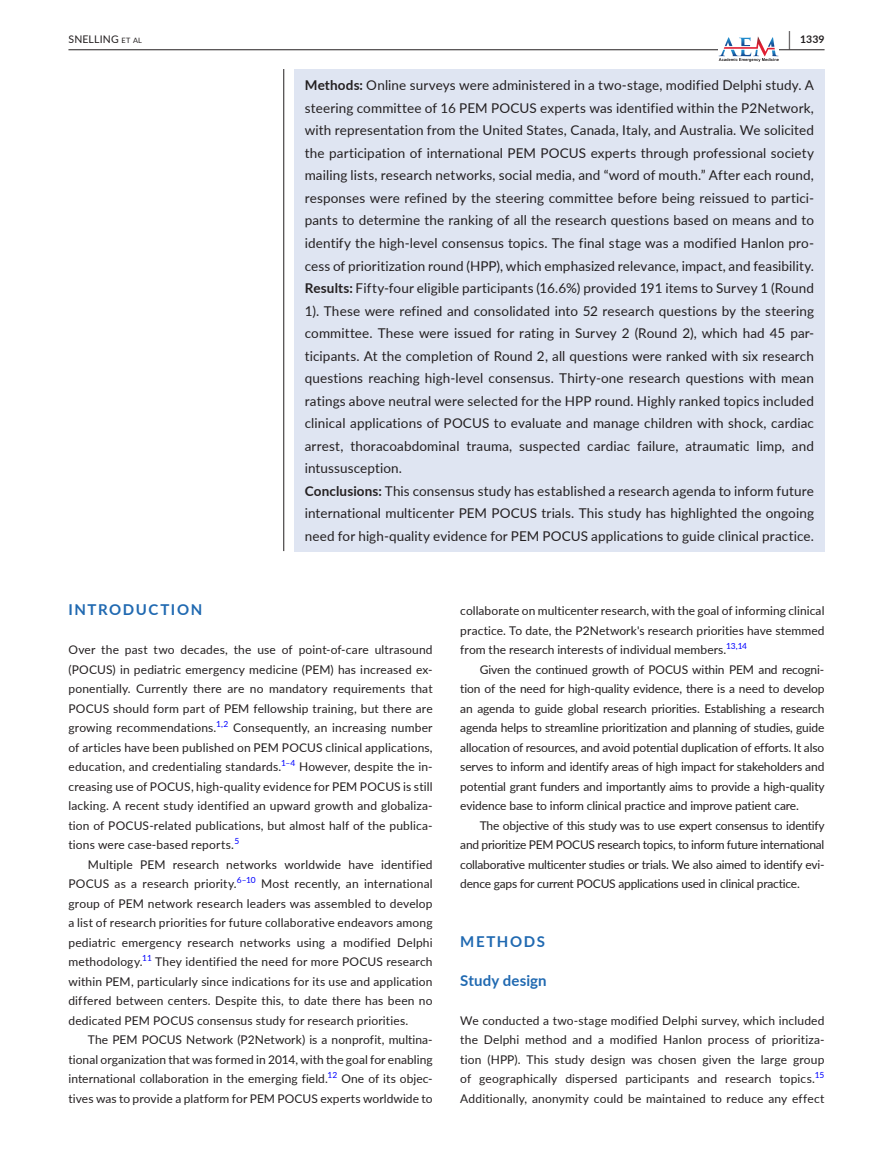
<style>
.page{position:relative;width:893px;height:1174px;background:#fff}
.page>*{position:absolute;margin:0;border:0;box-sizing:border-box;transform-origin:0 0}
.t1{font:700 15px "Lato";letter-spacing:.1em;color:#2069b1}
.t2{font:700 15px "Lato";letter-spacing:.005em;color:#2069b1}
.t3{font:13.5px/22.5px "Lato";letter-spacing:.01em;color:#231f20}
.t4{font:12px/19.5px "Lato";letter-spacing:.01em;color:#231f20;text-align:justify}
.t5{font:10.5px "Lato";letter-spacing:.015em;color:#231f20}
.t6{font:700 10.5px "Lato";color:#231f20}
.t7{font:8.4px "Lato";color:#00f}
.s1{font-size:7.35px}
.s2{font-size:19.5px}
.s3{font-weight:700}
</style>
<div class="page">
<hr style="left:68px;top:49px;width:756px;height:1px;background:#231f20">
<svg style="left:719px;top:36px;width:60px;height:26px"></svg>
<div style="left:294px;top:69px;width:530px;height:482px;background:#dfe5f2"></div>
<hr style="left:283px;top:69px;width:1px;height:482px;background:#231f20">
<p class="t5" style="left:68px;top:31px;width:74px">SNELLING <span class="s1">et al</span></p>
<p class="t6" style="left:789px;top:31px;width:37px"><span class="s2">|</span> 1339</p>
<p class="t3" style="left:305px;top:74px;width:511px"><span class="s3">Methods:</span> Online surveys were administered in a two-stage, modified Delphi study. A steering committee of 16 PEM POCUS experts was identified within the P2Network, with representation from the United States, Canada, Italy, and Australia. We solicited the participation of international PEM POCUS experts through professional society mailing lists, research networks, social media, and “word of mouth.” After each round, responses were refined by the steering committee before being reissued to partici&shy;pants to determine the ranking of all the research questions based on means and to identify the high-level consensus topics. The final stage was a modified Hanlon pro&shy;cess of prioritization round (HPP), which emphasized relevance, impact, and feasibility.<br><span class="s3">Results:</span> Fifty-four eligible participants (16.6%) provided 191 items to Survey 1 (Round 1). These were refined and consolidated into 52 research questions by the steering committee. These were issued for rating in Survey 2 (Round 2), which had 45 par&shy;ticipants. At the completion of Round 2, all questions were ranked with six research questions reaching high-level consensus. Thirty-one research questions with mean ratings above neutral were selected for the HPP round. Highly ranked topics included clinical applications of POCUS to evaluate and manage children with shock, cardiac arrest, thoracoabdominal trauma, suspected cardiac failure, atraumatic limp, and intussusception.<br><span class="s3">Conclusions:</span> This consensus study has established a research agenda to inform future international multicenter PEM POCUS trials. This study has highlighted the ongoing need for high-quality evidence for PEM POCUS applications to guide clinical practice.</p>
<p class="t1" style="left:68px;top:599px;width:135px">INTRODUCTION</p>
<p class="t4" style="left:68px;top:639px;width:366px">Over the past two decades, the use of point-of-care ultrasound (POCUS) in pediatric emergency medicine (PEM) has increased ex&shy;ponentially. Currently there are no mandatory requirements that POCUS should form part of PEM fellowship training, but there are growing recommendations.</p>
<p class="t7" style="left:216px;top:718px;width:14px">1,2</p>
<p class="t4" style="left:68px;top:717px;width:366px;text-indent:165px">Consequently, an increasing number of articles have been published on PEM POCUS clinical applications, education, and credentialing standards.</p>
<p class="t7" style="left:281px;top:757px;width:16px">1–4</p>
<p class="t4" style="left:68px;top:756px;width:366px;text-indent:231px">However, despite the in&shy;creasing use of POCUS, high-quality evidence for PEM POCUS is still lacking. A recent study identified an upward growth and globaliza&shy;tion of POCUS-related publications, but almost half of the publica&shy;tions were case-based reports.</p>
<p class="t7" style="left:234px;top:835px;width:6px">5</p>
<p class="t4" style="left:68px;top:854px;width:366px;text-indent:20px">Multiple PEM research networks worldwide have identified<br>POCUS as a research priority.</p>
<p class="t7" style="left:237px;top:874px;width:20px">6–10</p>
<p class="t4" style="left:68px;top:873px;width:366px;text-indent:193px">Most recently, an international group of PEM network research leaders was assembled to develop a list of research priorities for future collaborative endeavors among pediatric emergency research networks using a modified Delphi methodology.</p>
<p class="t7" style="left:142px;top:952px;width:11px">11</p>
<p class="t4" style="left:68px;top:951px;width:366px;text-indent:87px">They identified the need for more POCUS research within PEM, particularly since indications for its use and application differed between centers. Despite this, to date there has been no dedicated PEM POCUS consensus study for research priorities.</p>
<p class="t4" style="left:68px;top:1029px;width:366px;text-indent:20px">The PEM POCUS Network (P2Network) is a nonprofit, multina&shy;tional organization that was formed in 2014, with the goal for enabling international collaboration in the emerging field.<sup>12</sup> One of its objec&shy;tives was to provide a platform for PEM POCUS experts worldwide to</p>
<p class="t4" style="left:460px;top:600px;width:366px">collaborate on multicenter research, with the goal of informing clinical practice. To date, the P2Network's research priorities have stemmed from the research interests of individual members.<sup>13,14</sup></p>
<p class="t4" style="left:460px;top:659px;width:366px;text-indent:20px">Given the continued growth of POCUS within PEM and recogni&shy;tion of the need for high-quality evidence, there is a need to develop an agenda to guide global research priorities. Establishing a research agenda helps to streamline prioritization and planning of studies, guide allocation of resources, and avoid potential duplication of efforts. It also serves to inform and identify areas of high impact for stakeholders and potential grant funders and importantly aims to provide a high-quality evidence base to inform clinical practice and improve patient care.</p>
<p class="t4" style="left:460px;top:815px;width:366px;text-indent:20px">The objective of this study was to use expert consensus to identify and prioritize PEM POCUS research topics, to inform future international collaborative multicenter studies or trials. We also aimed to identify evi&shy;dence gaps for current POCUS applications used in clinical practice.</p>
<p class="t1" style="left:460px;top:930px;width:86px">METHODS</p>
<p class="t2" style="left:460px;top:969px;width:88px">Study design</p>
<p class="t4" style="left:460px;top:1010px;width:366px">We conducted a two-stage modified Delphi survey, which included the Delphi method and a modified Hanlon process of prioritiza&shy;tion (HPP). This study design was chosen given the large group of geographically dispersed participants and research topics.<sup>15<br></sup>Additionally, anonymity could be maintained to reduce any effect</p>
</div>
